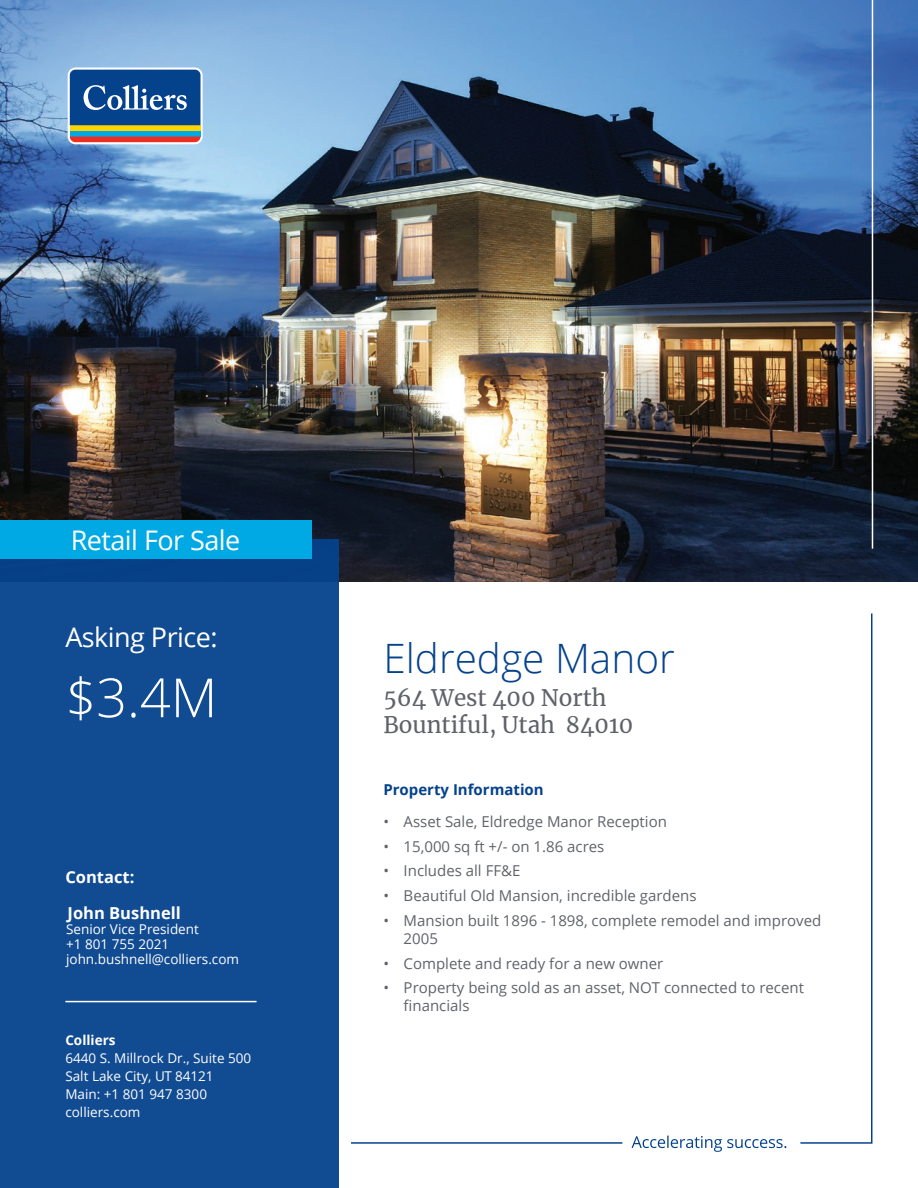
<style>
.page{position:relative;width:918px;height:1188px;background:#fff}
.page>*{position:absolute;margin:0;border:0;box-sizing:border-box;transform-origin:0 0}
.t1{font:300 54px "Open Sans";color:#fff}
.t2{font:300 40.5px "Open Sans";color:#05428c}
.t3{font:27px "Open Sans";letter-spacing:-.02em;color:#fff}
.t4{font:22.5px/27px "Merriweather";color:#5f6369}
.t5{font:700 16.5px "Open Sans";color:#fff}
.t6{font:15px/18px "Open Sans";color:#5f6369}
.t7{font:700 15px "Open Sans";color:#05428c}
.t8{font:13.5px/18px "Open Sans";color:#fff}
.t9{font:700 13.5px "Open Sans";color:#fff}
</style>
<div class="page">
<img style="left:0;top:0;width:918px;height:581px">
<div style="left:0;top:539px;width:339px;height:649px;background:#114b91"></div>
<svg style="left:68px;top:68px;width:135px;height:76px"></svg>
<div style="left:70px;top:131px;width:131px;height:6px;background:#00a8e4"></div>
<div style="left:70px;top:125px;width:131px;height:6px;background:#fed503"></div>
<svg style="left:70px;top:137px;width:131px;height:5px"></svg>
<svg style="left:70px;top:70px;width:131px;height:55px;background:#215798"></svg>
<hr style="left:65px;top:1001px;width:192px;height:1px;background:#fff">
<div style="left:0;top:520px;width:311px;height:39px;background:#00a8e4"></div>
<svg style="left:800px;top:613px;width:73px;height:531px"></svg>
<hr style="left:351px;top:1142px;width:271px;height:2px;background:#05428c">
<hr style="left:872px;top:0;width:1px;height:549px;background:#fff">
<svg style="left:632px;top:1136px;width:154px;height:16px"></svg>
<h3 class="t3" style="left:71px;top:521px;width:171px">Retail For Sale</h3>
<h3 class="t3" style="left:65px;top:619px;width:154px">Asking Price:</h3>
<h1 class="t1" style="left:65px;top:661px;width:153px">$3.4M</h1>
<p class="t5" style="left:65px;top:865px;width:71px">Contact:</p>
<p class="t5" style="left:68px;top:901px;width:115px">John Bushnell</p>
<p class="t8" style="left:66px;top:921px;width:174px;line-height:15px">Senior Vice President<br>+1 801 755 2021 john.bushnell@colliers.com</p>
<p class="t9" style="left:65px;top:1030px;width:52px">Colliers</p>
<p class="t8" style="left:65px;top:1049px;width:187px">6440 S. Millrock Dr., Suite 500<br>Salt Lake City, UT 84121<br>Main: +1 801 947 8300 colliers.com</p>
<h2 class="t2" style="left:383px;top:630px;width:293px">Eldredge Manor</h2>
<h3 class="t4" style="left:383px;top:684px;width:251px">564 West 400 North<br>Bountiful, Utah 84010</h3>
<p class="t7" style="left:383px;top:779px;width:162px">Property Information</p>
<p class="t6" style="left:383px;top:812px;width:285px">• Asset Sale, Eldredge Manor Reception</p>
<p class="t6" style="left:383px;top:837px;width:223px">• 15,000 sq ft +/- on 1.86 acres</p>
<p class="t6" style="left:383px;top:862px;width:139px">• Includes all FF&amp;E</p>
<p class="t6" style="left:383px;top:886px;width:315px">• Beautiful Old Mansion, incredible gardens</p>
<p class="t6" style="left:404px;top:911px;width:419px;text-indent:-20px">• Mansion built 1896 - 1898, complete remodel and improved<br>2005</p>
<p class="t6" style="left:383px;top:954px;width:281px">• Complete and ready for a new owner</p>
<p class="t6" style="left:404px;top:979px;width:402px;text-indent:-20px">• Property being sold as an asset, NOT connected to recent financials</p>
</div>
